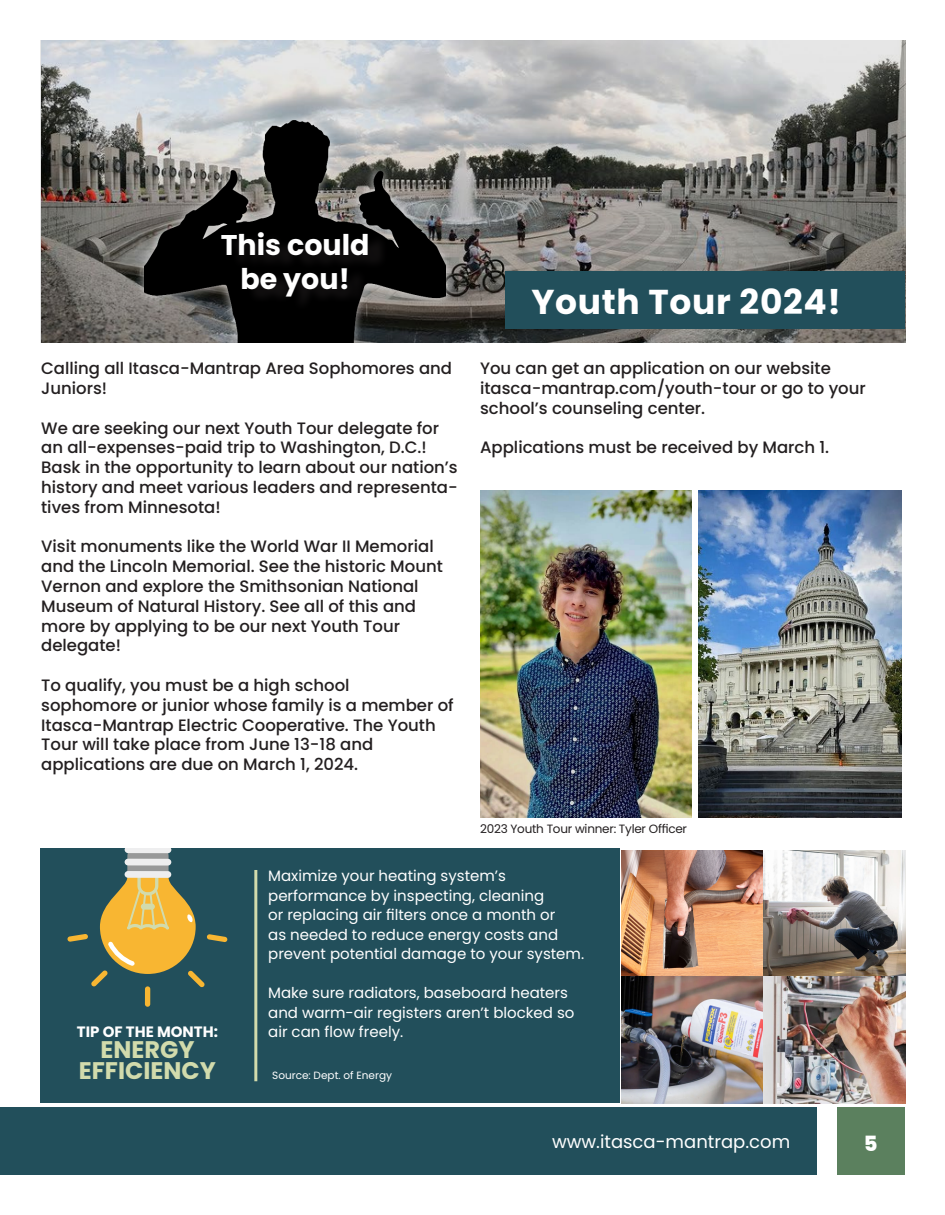
<style>
.page{position:relative;width:945px;height:1215px;background:#fff}
.page>*{position:absolute;margin:0;border:0;box-sizing:border-box;transform-origin:0 0}
.t1{font:700 34.5px "Poppins";letter-spacing:.02em;color:#fff}
.t2{font:700 28.5px "Poppins";color:#fff}
.t3{font:700 24px "Poppins";color:#d2dbac}
.t4{font:800 21px "Poppins";color:#fff}
.t5{font:18px "Poppins";color:#fff}
.t6{font:500 16.5px/19.8px "Poppins";color:#231f20}
.t7{font:15px/19.5px "Poppins";color:#fff}
.t8{font:700 15px "Poppins";color:#fff}
.t9{font:12px "Poppins";letter-spacing:-.02em;color:#231f20}
.t10{font:10.5px "Poppins";color:#fff}
</style>
<div class="page">
<div style="left:0;top:1107px;width:817px;height:67px;background:#224f5b"></div>
<div style="left:837px;top:1107px;width:68px;height:67px;background:#5b805e"></div>
<img style="left:621px;top:851px;width:142px;height:126px">
<div style="left:40px;top:848px;width:580px;height:255px;background:#224f5b"></div>
<div style="left:145px;top:986px;width:5px;height:21px;background:#f8b632;border-radius:3px"></div>
<svg style="left:67px;top:849px;width:161px;height:138px"></svg>
<div style="left:125px;top:871px;width:46px;height:7px;background:#eeeeef;border-radius:3px"></div>
<div style="left:125px;top:859px;width:46px;height:7px;background:#eeeeef;border-radius:3px"></div>
<div style="left:125px;top:846px;width:46px;height:7px;background:#eeeeef;border-radius:3px"></div>
<div style="left:40px;top:829px;width:880px;height:19px;background:#fff"></div>
<hr style="left:254px;top:870px;width:3px;height:211px;background:#d2dbac">
<img style="left:621px;top:977px;width:142px;height:126px">
<img style="left:763px;top:851px;width:142px;height:126px">
<img style="left:763px;top:977px;width:142px;height:126px">
<svg style="left:40px;top:40px;width:864px;height:303px"></svg>
<img style="left:699px;top:491px;width:203px;height:327px">
<div style="left:135px;top:111px;width:320px;height:241px;background:#fff;opacity:.75"></div>
<img style="left:145px;top:40px;width:301px;height:303px">
<div style="left:227px;top:232px;width:162px;height:80px;background:#231f20;opacity:.75"></div>
<div style="left:506px;top:272px;width:399px;height:57px;background:#224f5b"></div>
<img style="left:480px;top:491px;width:211px;height:327px">
<p class="t2" style="left:221px;top:229px;width:150px">This could</p>
<p class="t2" style="left:240px;top:263px;width:111px">be you!</p>
<p class="t6" style="left:41px;top:359px;width:412px">Calling all Itasca-Mantrap Area Sophomores and<br>Juniors!</p>
<p class="t6" style="left:41px;top:418px;width:418px">We are seeking our next Youth Tour delegate for an all-expenses-paid trip to Washington, D.C.!<br>Bask in the opportunity to learn about our nation’s history and meet various leaders and representa&shy;tives from Minnesota!</p>
<p class="t6" style="left:41px;top:537px;width:403px">Visit monuments like the World War II Memorial and the Lincoln Memorial. See the historic Mount<br>Vernon and explore the Smithsonian National</p>
<p class="t6" style="left:41px;top:596px;width:376px">Museum of Natural History. See all of this and more by applying to be our next Youth Tour</p>
<p class="t6" style="left:41px;top:636px;width:81px">delegate!</p>
<p class="t6" style="left:41px;top:675px;width:310px">To qualify, you must be a high school</p>
<p class="t6" style="left:41px;top:695px;width:414px">sophomore or junior whose family is a member of<br>Itasca-Mantrap Electric Cooperative. The Youth<br>Tour will take place from June 13-18 and</p>
<p class="t6" style="left:41px;top:755px;width:319px">applications are due on March 1, 2024.</p>
<p class="t1" style="left:531px;top:282px;width:311px">Youth Tour 2024!</p>
<p class="t6" style="left:480px;top:359px;width:352px">You can get an application on our website</p>
<p class="t6" style="left:480px;top:378px;width:387px">itasca-mantrap.com/youth-tour or go to your school’s counseling center.</p>
<p class="t6" style="left:480px;top:438px;width:351px">Applications must be received by March 1.</p>
<p class="t9" style="left:480px;top:822px;width:208px">2023 Youth Tour winner: Tyler Officer</p>
<p class="t8" style="left:77px;top:1023px;width:143px">TIP OF THE MONTH:</p>
<p class="t3" style="left:100px;top:1035px;width:96px">ENERGY</p>
<p class="t3" style="left:79px;top:1056px;width:139px">EFFICIENCY</p>
<p class="t7" style="left:268px;top:866px;width:317px">Maximize your heating system’s performance by inspecting, cleaning<br>or replacing air filters once a month or<br>as needed to reduce energy costs and prevent potential damage to your system.</p>
<p class="t7" style="left:268px;top:983px;width:308px">Make sure radiators, baseboard heaters and warm-air registers aren’t blocked so air can flow freely.</p>
<p class="t10" style="left:272px;top:1070px;width:121px">Source: Dept. of Energy</p>
<p class="t5" style="left:552px;top:1131px;width:240px">www.itasca-mantrap.com</p>
<p class="t4" style="left:864px;top:1131px;width:15px">5</p>
</div>
